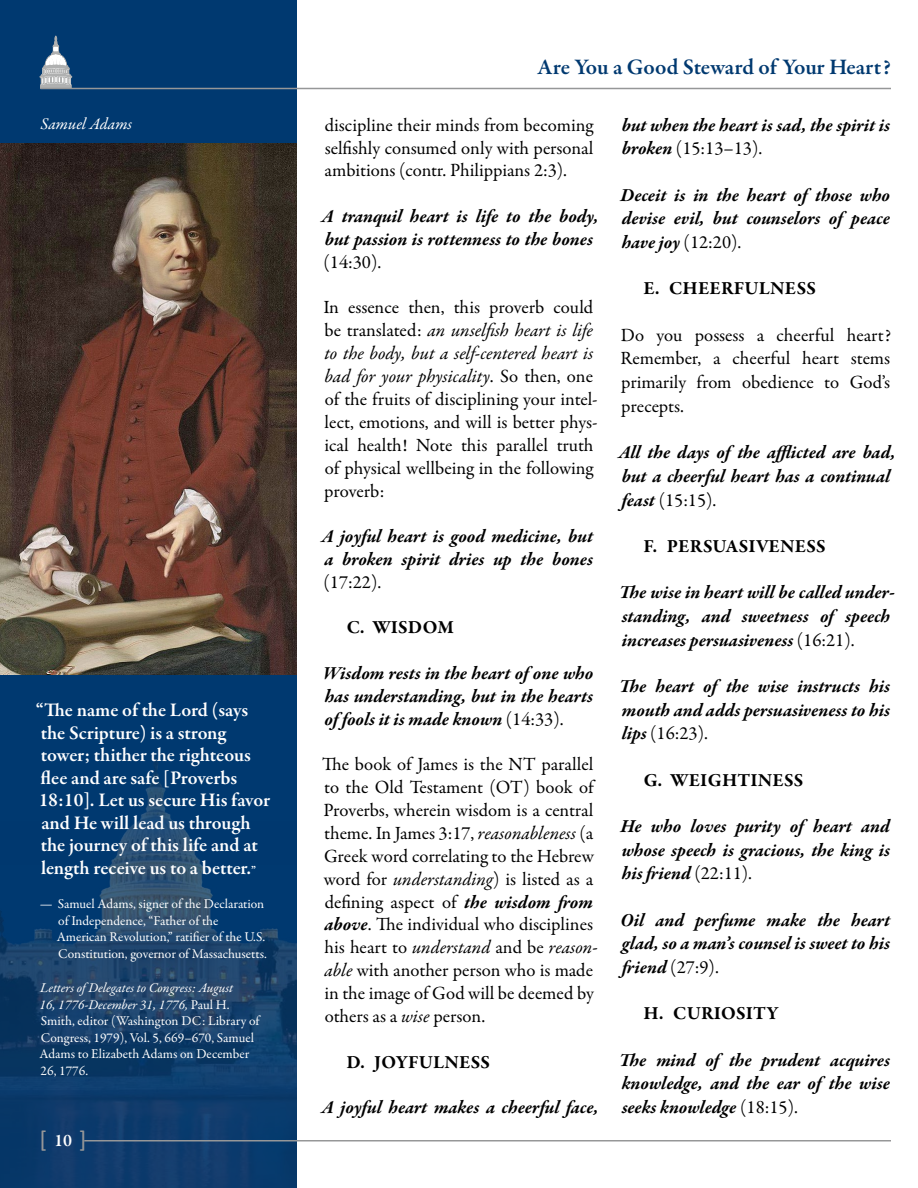
<style>
.page{position:relative;width:918px;height:1188px;background:#fff}
.page>*{position:absolute;margin:0;border:0;box-sizing:border-box;transform-origin:0 0}
.t1{font:24px "Calibri";color:#969798}
.t2{font:600 22.5px "Garamond Premr Pro";color:#003970}
.t3{font:600 19.5px/22.5px "Garamond Premr Pro";letter-spacing:-.005em;color:#fff}
.Scripture_Bold_Itali{font:italic 700 18.75px/23.7px "Garamond Premr Pro";letter-spacing:-.005em;color:#000;text-align:justify}
.Body{font:18.75px/23px "Garamond Premr Pro";color:#000;text-align:justify}
.t4{font:700 18.75px "Garamond Premr Pro";letter-spacing:.01em;color:#000}
.Name{font:italic 16.5px "Garamond Premr Pro";color:#fff}
.Source{font:13.5px/16.5px "Garamond Premr Pro";color:#fff}
.Attribution{font:13.5px/16.5px "Garamond Premr Pro";letter-spacing:-.005em;color:#fff}
.s1{font-size:12px}
.s2{font-style:italic}
.s3{font-family:"Garamond Premr Pro";font-weight:600;font-size:18px;color:#fff}
.s4{font-weight:400;font-style:normal}
.s5{font-weight:700;font-style:italic}
</style>
<div class="page">
<img style="left:0;top:0;width:297px;height:1188px">
<hr style="left:84px;top:1140px;width:807px;height:2px;background:#969798">
<svg style="left:40px;top:36px;width:32px;height:52px"></svg>
<hr style="left:40px;top:88px;width:851px;height:1px;background:#969798">
<img style="left:0;top:143px;width:297px;height:532px">
<p class="Name" style="left:40px;top:113px;width:93px">Samuel Adams</p>
<p class="t3" style="left:36px;top:699px;width:236px">“The name of the Lord (says the Scripture) is a strong tower; thither the righteous flee and are safe [Proverbs<br>18:10]. Let us secure His favor and He will lead us through the journey of this life and at length receive us to a better.<span class="s1">”</span></p>
<p class="Attribution" style="left:57px;top:896px;width:212px;text-indent:-17px">— Samuel Adams, signer of the Declaration of Independence, “Father of the American Revolution,” ratifier of the U.S.<br>Constitution, governor of Massachusetts.</p>
<p class="Source" style="left:39px;top:980px;width:222px"><span class="s2">Letters of Delegates to Congress: August<br>16, 1776-December 31, 1776,</span> Paul H.<br>Smith, editor (Washington DC: Library of Congress, 1979), Vol. 5, 669–670, Samuel Adams to Elizabeth Adams on December 26, 1776.</p>
<p class="t1" style="left:39px;top:1122px;width:49px">[ <span class="s3">10</span> ]</p>
<p class="t2" style="left:538px;top:53px;width:355px">Are You a Good Steward of Your Heart?</p>
<p class="Body" style="left:325px;top:114px;width:270px">discipline their minds from becoming selfishly consumed only with personal ambitions (contr. Philippians 2:3).</p>
<p class="Scripture_Bold_Itali" style="left:321px;top:206px;width:279px;line-height:23px;text-align:left">A tranquil heart is life to the body, but passion is rottenness to the bones <span class="s4">(14:30).</span></p>
<p class="Body" style="left:324px;top:296px;width:276px;text-align:left">In essence then, this proverb could be translated: <span class="s2">an unselfish heart is life to the body, but a self-centered heart is bad for your physicality</span>. So then, one of the fruits of disciplining your intel&shy;lect, emotions, and will is better phys&shy;ical health! Note this parallel truth of physical wellbeing in the following proverb:</p>
<p class="Scripture_Bold_Itali" style="left:321px;top:526px;width:273px;line-height:23px">A joyful heart is good medicine, but a broken spirit dries up the bones <span class="s4">(17:22).</span></p>
<p class="t4" style="left:347px;top:616px;width:109px">C. WISDOM</p>
<p class="Scripture_Bold_Itali" style="left:323px;top:662px;width:272px;line-height:23px">Wisdom rests in the heart of one who has understanding, but in the hearts of fools it is made known <span class="s4">(14:33).</span></p>
<p class="Body" style="left:322px;top:753px;width:277px;text-align:left">The book of James is the NT parallel to the Old Testament (OT) book of Proverbs, wherein wisdom is a central theme. In James 3:17, <span class="s2">reasonableness</span> (a Greek word correlating to the Hebrew word for <span class="s2">understanding</span>) is listed as a defining aspect of <span class="s5">the wisdom from above</span>. The individual who disciplines his heart to <span class="s2">understand</span> and be <span class="s2">reason&shy;able</span> with another person who is made in the image of God will be deemed by others as a <span class="s2">wise</span> person.</p>
<p class="t4" style="left:346px;top:1050px;width:145px">D. JOYFULNESS</p>
<p class="Scripture_Bold_Itali" style="left:321px;top:1096px;width:279px">A joyful heart makes a cheerful face,</p>
<p class="Scripture_Bold_Itali" style="left:622px;top:114px;width:270px">but when the heart is sad, the spirit is broken <span class="s4">(15:13–13).</span></p>
<p class="Scripture_Bold_Itali" style="left:621px;top:184px;width:271px">Deceit is in the heart of those who devise evil, but counselors of peace have joy <span class="s4">(12:20).</span></p>
<p class="t4" style="left:644px;top:277px;width:174px">E. CHEERFULNESS</p>
<p class="Body" style="left:621px;top:323px;width:272px;line-height:23.7px">Do you possess a cheerful heart?<br>Remember, a cheerful heart stems primarily from obedience to God’s precepts.</p>
<p class="Scripture_Bold_Itali" style="left:618px;top:441px;width:279px;text-align:left">All the days of the afflicted are bad, but a cheerful heart has a continual feast <span class="s4">(15:15).</span></p>
<p class="t4" style="left:644px;top:534px;width:184px">F. PERSUASIVENESS</p>
<p class="Scripture_Bold_Itali" style="left:619px;top:581px;width:278px;text-align:left">The wise in heart will be called under&shy;standing, and sweetness of speech increases persuasiveness <span class="s4">(16:21).</span></p>
<p class="Scripture_Bold_Itali" style="left:619px;top:675px;width:272px">The heart of the wise instructs his mouth and adds persuasiveness to his lips <span class="s4">(16:23).</span></p>
<p class="t4" style="left:644px;top:768px;width:161px">G. WEIGHTINESS</p>
<p class="Scripture_Bold_Itali" style="left:620px;top:815px;width:272px">He who loves purity of heart and whose speech is gracious, the king is his friend <span class="s4">(22:11).</span></p>
<p class="Scripture_Bold_Itali" style="left:621px;top:909px;width:271px">Oil and perfume make the heart glad, so a man’s counsel is sweet to his friend <span class="s4">(27:9).</span></p>
<p class="t4" style="left:643px;top:1002px;width:137px">H. CURIOSITY</p>
<p class="Scripture_Bold_Itali" style="left:619px;top:1049px;width:272px">The mind of the prudent acquires knowledge, and the ear of the wise seeks knowledge <span class="s4">(18:15).</span></p>
</div>
